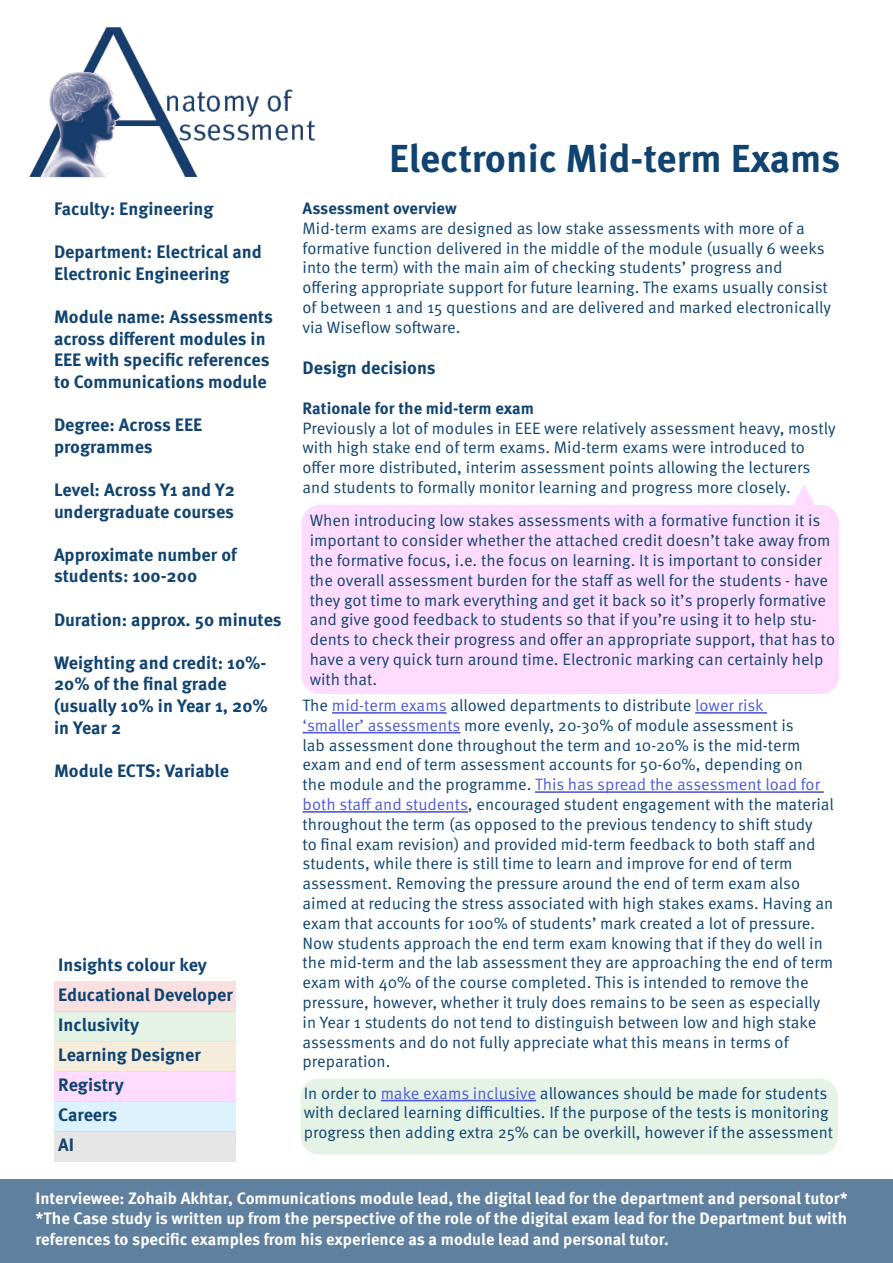
<style>
.page{position:relative;width:893px;height:1263px;background:#fff}
.page>*{position:absolute;margin:0;border:0;box-sizing:border-box;transform-origin:0 0}
.t1{font:700 39px "Meta Pro";color:#104370}
.t2{font:700 18px/21.6px "Meta Pro";color:#104370}
.t3{font:16.5px/19.8px "Meta Pro Norm";color:#104370}
.t4{font:700 16.5px/21.6px "Meta Pro";color:#fff}
.t5{font:700 16.5px "Meta Pro";color:#104370}
.s1{color:#4f5cd6}
</style>
<div class="page">
<img style="left:29px;top:27px;width:286px;height:151px">
<div style="left:0;top:1179px;width:893px;height:84px;background:#5f819f"></div>
<hr style="left:332px;top:712px;width:114px;height:2px;background:#4f5cd6">
<hr style="left:695px;top:712px;width:72px;height:2px;background:#4f5cd6">
<hr style="left:303px;top:732px;width:157px;height:1px;background:#4f5cd6">
<hr style="left:535px;top:791px;width:289px;height:2px;background:#4f5cd6">
<hr style="left:303px;top:811px;width:165px;height:2px;background:#4f5cd6">
<div style="left:302px;top:505px;width:537px;height:189px;background:#ffdbff;border-radius:18px"></div>
<svg style="left:793px;top:485px;width:22px;height:20px"></svg>
<div style="left:300px;top:1079px;width:538px;height:75px;background:#e4f3e5;border-radius:18px"></div>
<hr style="left:381px;top:1100px;width:155px;height:1px;background:#4f5cd6">
<div style="left:54px;top:1101px;width:182px;height:30px;background:#dcf3fd"></div>
<div style="left:54px;top:1071px;width:182px;height:30px;background:#ffdbff"></div>
<div style="left:54px;top:1041px;width:182px;height:30px;background:#f6ecdc"></div>
<div style="left:54px;top:1011px;width:182px;height:30px;background:#e4f3e5"></div>
<div style="left:54px;top:981px;width:182px;height:30px;background:#f8e0e1"></div>
<div style="left:54px;top:1131px;width:182px;height:30px;background:#e6e6e6"></div>
<p class="t2" style="left:54px;top:197px;width:161px">Faculty: Engineering</p>
<p class="t2" style="left:54px;top:240px;width:209px">Department: Electrical and<br>Electronic Engineering</p>
<p class="t2" style="left:54px;top:305px;width:220px">Module name: Assessments across different modules in<br>EEE with specific references to Communications module</p>
<p class="t2" style="left:54px;top:413px;width:150px">Degree: Across EEE programmes</p>
<p class="t2" style="left:54px;top:478px;width:183px">Level: Across Y1 and Y2 undergraduate courses</p>
<p class="t2" style="left:54px;top:543px;width:184px">Approximate number of students: 100-200</p>
<p class="t2" style="left:54px;top:607px;width:229px">Duration: approx. 50 minutes</p>
<p class="t2" style="left:54px;top:651px;width:215px">Weighting and credit: 10%-<br>20% of the final grade (usually 10% in Year 1, 20% in Year 2</p>
<p class="t2" style="left:54px;top:759px;width:177px">Module ECTS: Variable</p>
<p class="t2" style="left:58px;top:952px;width:150px">Insights colour key</p>
<p class="t2" style="left:58px;top:982px;width:176px">Educational Developer</p>
<p class="t2" style="left:58px;top:1012px;width:83px">Inclusivity</p>
<p class="t2" style="left:58px;top:1042px;width:144px">Learning Designer</p>
<p class="t2" style="left:58px;top:1072px;width:67px">Registry</p>
<p class="t2" style="left:58px;top:1102px;width:61px">Careers</p>
<p class="t2" style="left:58px;top:1132px;width:17px">AI</p>
<p class="t1" style="left:389px;top:128px;width:453px">Electronic Mid-term Exams</p>
<p class="t5" style="left:303px;top:195px;width:156px">Assessment overview</p>
<p class="t3" style="left:303px;top:217px;width:530px">Mid-term exams are designed as low stake assessments with more of a formative function delivered in the middle of the module (usually 6 weeks into the term) with the main aim of checking students’ progress and offering appropriate support for future learning. The exams usually consist of between 1 and 15 questions and are delivered and marked electronically via Wiseflow software.</p>
<p class="t2" style="left:303px;top:356px;width:135px">Design decisions</p>
<p class="t5" style="left:303px;top:395px;width:233px">Rationale for the mid-term exam</p>
<p class="t3" style="left:303px;top:417px;width:535px">Previously a lot of modules in EEE were relatively assessment heavy, mostly with high stake end of term exams. Mid-term exams were introduced to offer more distributed, interim assessment points allowing the lecturers and students to formally monitor learning and progress more closely.</p>
<p class="t3" style="left:310px;top:510px;width:527px">When introducing low stakes assessments with a formative function it is important to consider whether the attached credit doesn’t take away from the formative focus, i.e. the focus on learning. It is important to consider the overall assessment burden for the staff as well for the students - have they got time to mark everything and get it back so it’s properly formative and give good feedback to students so that if you’re using it to help stu&shy;dents to check their progress and offer an appropriate support, that has to have a very quick turn around time. Electronic marking can certainly help with that.</p>
<p class="t3" style="left:303px;top:694px;width:533px">The <span class="s1">mid-term exams</span> allowed departments to distribute <span class="s1">lower risk<br>‘smaller’ assessments</span> more evenly, 20-30% of module assessment is<br>lab assessment done throughout the term and 10-20% is the mid-term exam and end of term assessment accounts for 50-60%, depending on<br>the module and the programme. <span class="s1">This has spread the assessment load for both staff and students</span>, encouraged student engagement with the material throughout the term (as opposed to the previous tendency to shift study<br>to final exam revision) and provided mid-term feedback to both staff and students, while there is still time to learn and improve for end of term assessment. Removing the pressure around the end of term exam also aimed at reducing the stress associated with high stakes exams. Having an exam that accounts for 100% of students’ mark created a lot of pressure.<br>Now students approach the end term exam knowing that if they do well in the mid-term and the lab assessment they are approaching the end of term exam with 40% of the course completed. This is intended to remove the pressure, however, whether it truly does remains to be seen as especially in Year 1 students do not tend to distinguish between low and high stake assessments and do not fully appreciate what this means in terms of preparation.</p>
<p class="t3" style="left:304px;top:1082px;width:531px">In order to <span class="s1">make exams inclusive</span> allowances should be made for students with declared learning difficulties. If the purpose of the tests is monitoring progress then adding extra 25% can be overkill, however if the assessment</p>
<p class="t4" style="left:36px;top:1186px;width:814px">Interviewee: Zohaib Akhtar, Communications module lead, the digital lead for the department and personal tutor*</p>
<p class="t4" style="left:36px;top:1206px;width:813px">*The Case study is written up from the perspective of the role of the digital exam lead for the Department but with references to specific examples from his experience as a module lead and personal tutor.</p>
</div>
